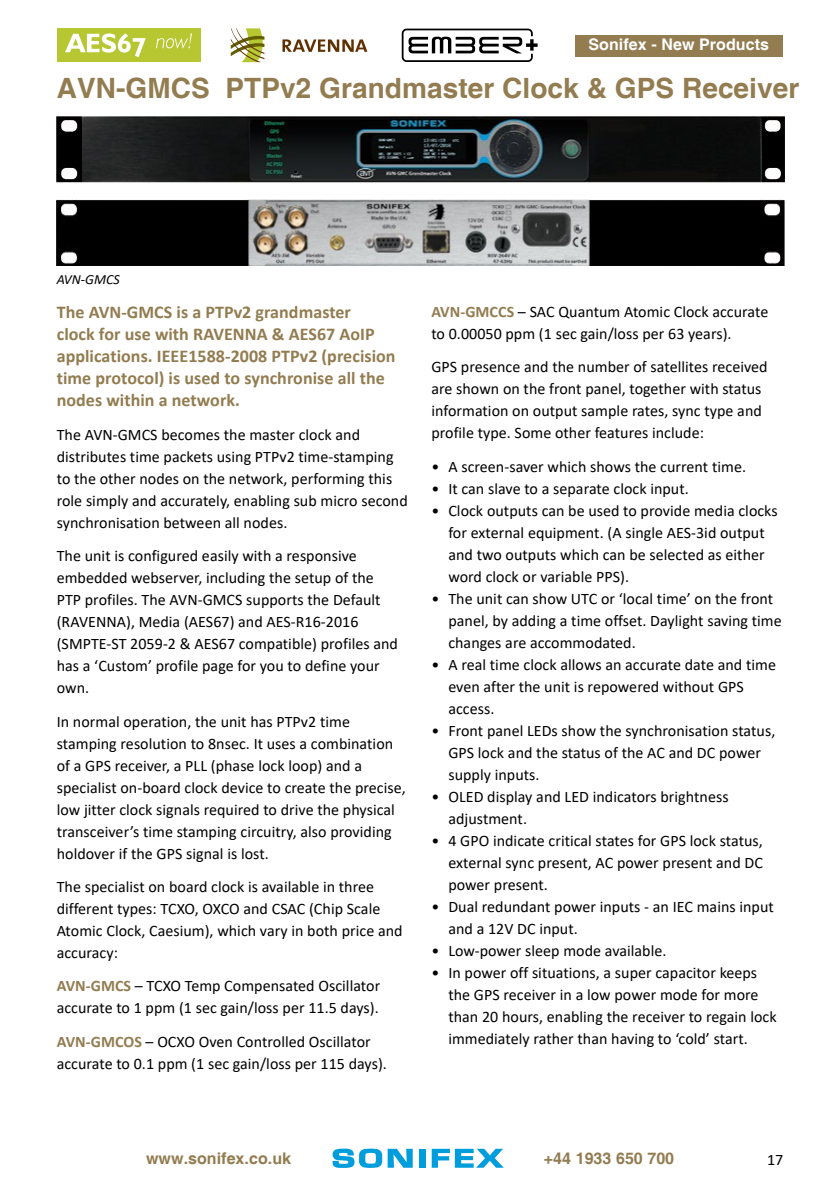
<style>
.page{position:relative;width:840px;height:1191px;background:#fff}
.page>*{position:absolute;margin:0;border:0;box-sizing:border-box;transform-origin:0 0}
.t1{font:700 28px "Helvetica";color:#927c50}
.t2{font:700 18px/22px "Calibri";letter-spacing:.005em;color:#927c50}
.t3{font:16px/22px "Calibri";letter-spacing:.005em;color:#000}
.t4{font:700 16px "Helvetica";letter-spacing:.005em;color:#927c50}
.t5{font:700 16px "Helvetica";letter-spacing:.005em;color:#fff}
.t6{font:italic 14px "Calibri";letter-spacing:.005em;color:#000}
.s1{font-weight:700;color:#927c50}
</style>
<div class="page">
<div style="left:575px;top:35px;width:207px;height:22px;background:#927c50"></div>
<div style="left:419px;top:1148px;width:6px;height:19px;background:#009ddc"></div>
<svg style="left:332px;top:1148px;width:80px;height:19px"></svg>
<svg style="left:431px;top:1148px;width:72px;height:19px"></svg>
<img style="left:57px;top:113px;width:727px;height:70px">
<img style="left:57px;top:200px;width:727px;height:65px">
<div style="left:57px;top:28px;width:143px;height:34px;background:#b7c731"></div>
<svg style="left:65px;top:33px;width:81px;height:24px"></svg>
<svg style="left:156px;top:33px;width:36px;height:15px"></svg>
<svg style="left:401px;top:29px;width:136px;height:33px"></svg>
<svg style="left:282px;top:39px;width:85px;height:13px"></svg>
<svg style="left:230px;top:28px;width:35px;height:34px"></svg>
<p class="t5" style="left:588px;top:35px;width:182px">Sonifex - New Products</p>
<h1 class="t1" style="left:57px;top:71px;width:743px">AVN-GMCS PTPv2 Grandmaster Clock &amp; GPS Receiver</h1>
<p class="t6" style="left:57px;top:270px;width:65px">AVN-GMCS</p>
<p class="t2" style="left:57px;top:301px;width:340px">The AVN-GMCS is a PTPv2 grandmaster<br>clock for use with RAVENNA &amp; AES67 AoIP applications. IEEE1588-2008 PTPv2 (precision time protocol) is used to synchronise all the nodes within a network.</p>
<p class="t3" style="left:57px;top:423px;width:352px">The AVN-GMCS becomes the master clock and distributes time packets using PTPv2 time-stamping to the other nodes on the network, performing this role simply and accurately, enabling sub micro second synchronisation between all nodes.</p>
<p class="t3" style="left:57px;top:544px;width:342px">The unit is configured easily with a responsive embedded webserver, including the setup of the PTP profiles. The AVN-GMCS supports the Default (RAVENNA), Media (AES67) and AES-R16-2016 (SMPTE-ST 2059-2 &amp; AES67 compatible) profiles and has a ‘Custom’ profile page for you to define your own.</p>
<p class="t3" style="left:57px;top:710px;width:350px">In normal operation, the unit has PTPv2 time stamping resolution to 8nsec. It uses a combination of a GPS receiver, a PLL (phase lock loop) and a specialist on-board clock device to create the precise, low jitter clock signals required to drive the physical transceiver’s time stamping circuitry, also providing holdover if the GPS signal is lost.</p>
<p class="t3" style="left:57px;top:875px;width:347px">The specialist on board clock is available in three different types: TCXO, OXCO and CSAC (Chip Scale Atomic Clock, Caesium), which vary in both price and accuracy:</p>
<p class="t3" style="left:57px;top:974px;width:325px"><span class="s1">AVN-GMCS</span> – TCXO Temp Compensated Oscillator accurate to 1 ppm (1 sec gain/loss per 11.5 days).</p>
<p class="t3" style="left:57px;top:1030px;width:331px"><span class="s1">AVN-GMCOS</span> – OCXO Oven Controlled Oscillator accurate to 0.1 ppm (1 sec gain/loss per 115 days).</p>
<p class="t3" style="left:431px;top:300px;width:338px"><span class="s1">AVN-GMCCS</span> – SAC Quantum Atomic Clock accurate to 0.00050 ppm (1 sec gain/loss per 63 years).</p>
<p class="t3" style="left:431px;top:355px;width:337px">GPS presence and the number of satellites received are shown on the front panel, together with status information on output sample rates, sync type and profile type. Some other features include:</p>
<p class="t3" style="left:431px;top:455px;width:316px">• A screen-saver which shows the current time.</p>
<p class="t3" style="left:431px;top:477px;width:259px">• It can slave to a separate clock input.</p>
<p class="t3" style="left:448px;top:499px;width:331px;text-indent:-17px">• Clock outputs can be used to provide media clocks for external equipment. (A single AES-3id output and two outputs which can be selected as either word clock or variable PPS).</p>
<p class="t3" style="left:448px;top:587px;width:335px;text-indent:-17px">• The unit can show UTC or ‘local time’ on the front panel, by adding a time offset. Daylight saving time changes are accommodated.</p>
<p class="t3" style="left:448px;top:653px;width:329px;text-indent:-17px">• A real time clock allows an accurate date and time even after the unit is repowered without GPS access.</p>
<p class="t3" style="left:448px;top:719px;width:328px;text-indent:-17px">• Front panel LEDs show the synchronisation status,<br>GPS lock and the status of the AC and DC power supply inputs.</p>
<p class="t3" style="left:448px;top:785px;width:281px;text-indent:-17px">• OLED display and LED indicators brightness adjustment.</p>
<p class="t3" style="left:448px;top:829px;width:316px;text-align:justify;text-indent:-17px">• 4 GPO indicate critical states for GPS lock status, external sync present, AC power present and DC power present.</p>
<p class="t3" style="left:448px;top:895px;width:327px;text-indent:-17px">• Dual redundant power inputs - an IEC mains input and a 12V DC input.</p>
<p class="t3" style="left:431px;top:939px;width:236px">• Low-power sleep mode available.</p>
<p class="t3" style="left:448px;top:961px;width:329px;text-indent:-17px">• In power off situations, a super capacitor keeps the GPS receiver in a low power mode for more than 20 hours, enabling the receiver to regain lock immediately rather than having to ‘cold’ start.</p>
<p class="t4" style="left:146px;top:1149px;width:146px">www.sonifex.co.uk</p>
<p class="t4" style="left:543px;top:1149px;width:132px">+44 1933 650 700</p>
<p class="t3" style="left:766px;top:1148px;width:18px">17</p>
</div>
